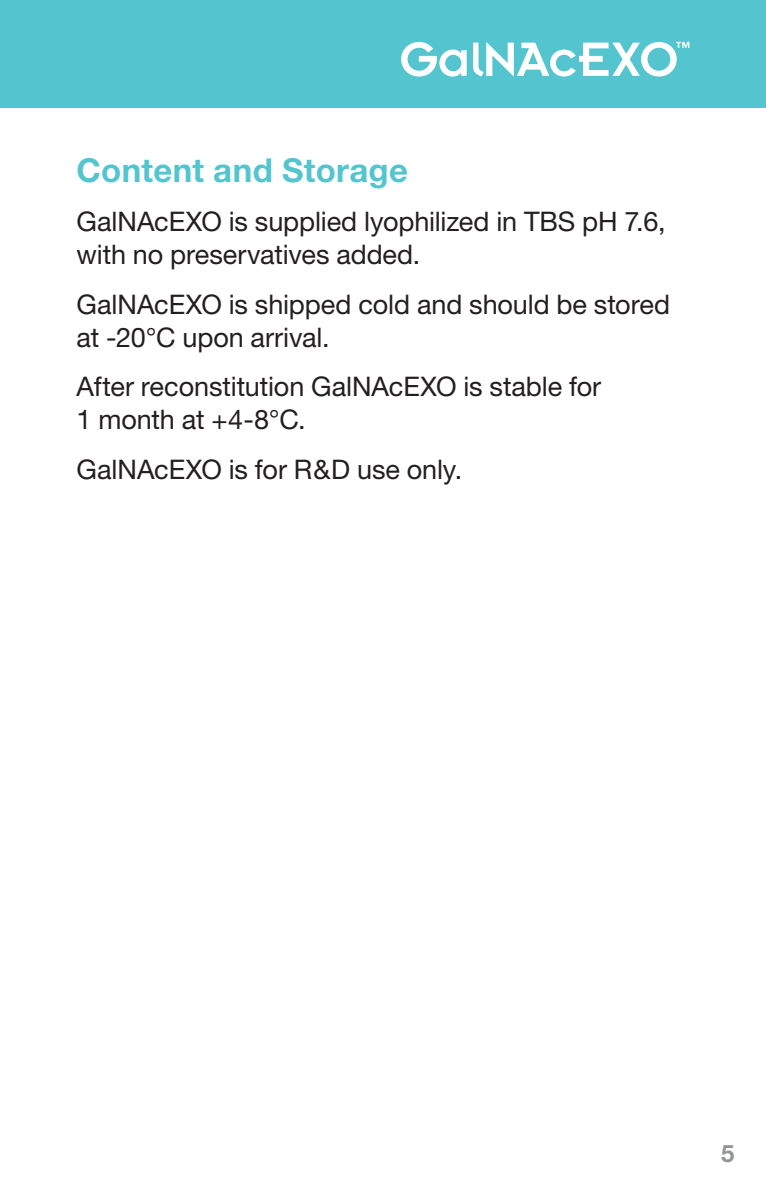
<style>
.page{position:relative;width:766px;height:1191px;background:#fff}
.page>*{position:absolute;margin:0;border:0;box-sizing:border-box;transform-origin:0 0}
.t1{font:700 33px "Helvetica Neue";letter-spacing:.01em;color:#54c5cf}
.t2{font:27px/33px "Helvetica Neue";letter-spacing:-.005em;color:#231f20}
.t3{font:700 24px "Helvetica Neue";color:#939598}
</style>
<div class="page">
<div style="left:0;top:0;width:765px;height:108px;background:#54c5cf"></div>
<svg style="left:401px;top:42px;width:65px;height:35px"></svg>
<svg style="left:473px;top:42px;width:216px;height:35px"></svg>
<p class="t1" style="left:77px;top:149px;width:333px">Content and Storage</p>
<p class="t2" style="left:77px;top:205px;width:590px">GalNAcEXO is supplied lyophilized in TBS pH 7.6, with no preservatives added.</p>
<p class="t2" style="left:77px;top:287px;width:595px">GalNAcEXO is shipped cold and should be stored at -20°C upon arrival.</p>
<p class="t2" style="left:77px;top:370px;width:526px">After reconstitution GalNAcEXO is stable for<br>1 month at +4-8°C.</p>
<p class="t2" style="left:77px;top:452px;width:387px">GalNAcEXO is for R&amp;D use only.</p>
<p class="t3" style="left:720px;top:1138px;width:15px">5</p>
</div>
